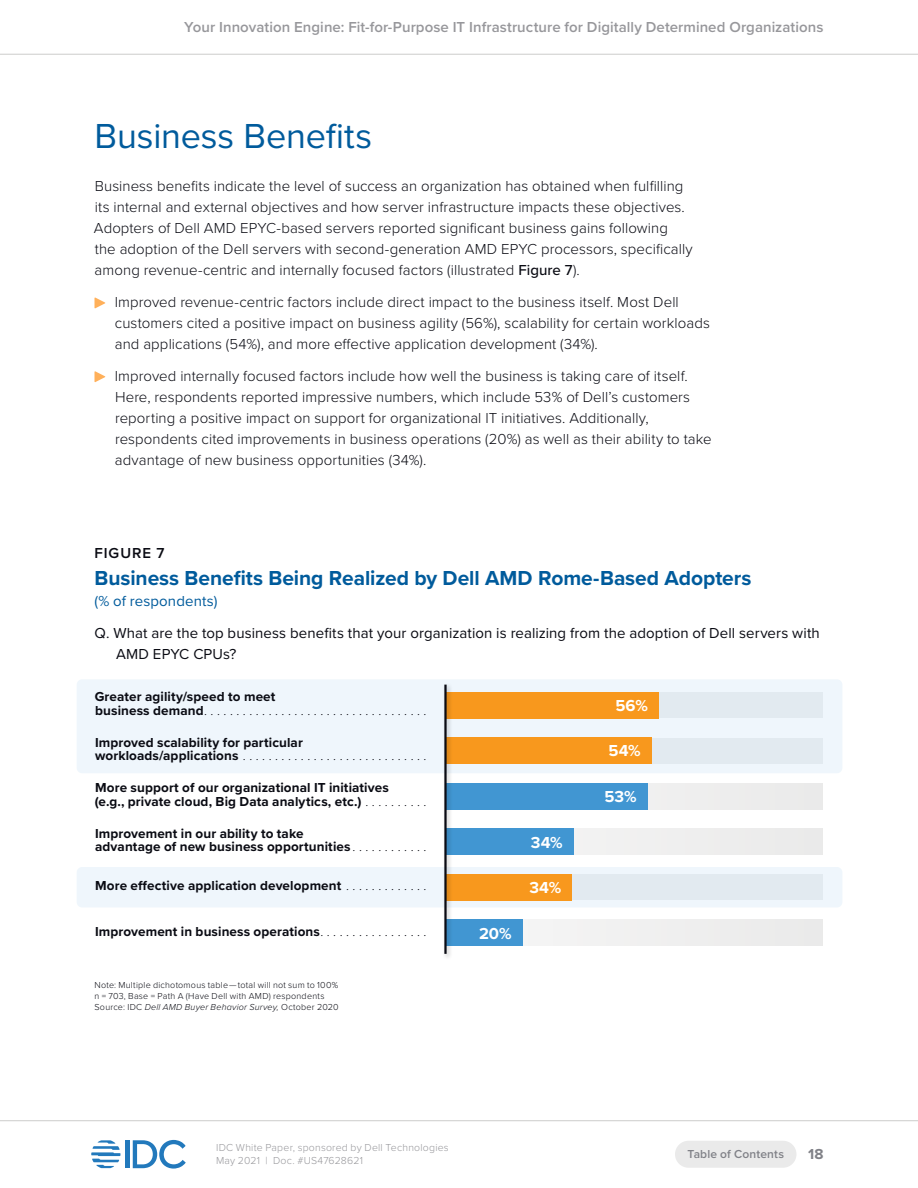
<style>
.page{position:relative;width:918px;height:1188px;background:#fff}
.page>*{position:absolute;margin:0;border:0;box-sizing:border-box;transform-origin:0 0}
.t1{font:36px "Proxima Nova";letter-spacing:-.005em;color:#005b9c}
.t2{font:700 21px "Proxima Nova";letter-spacing:-.005em;color:#005b9c}
.t3{font:700 16.5px "Proxima Nova";letter-spacing:.005em;color:#fff}
.t4{font:300 15px/21px "Proxima Nova";letter-spacing:.005em;color:#0a0b13}
.t5{font:15px/21px "Proxima Nova";letter-spacing:.005em;color:#0a0b13}
.t6{font:600 15px "Proxima Nova";letter-spacing:.005em;color:#97979b}
.t7{font:15px "Proxima Nova";letter-spacing:.01em;color:#005b9c}
.t8{font:600 15px "Proxima Nova";letter-spacing:.06em;color:#0a0b13}
.t9{font:700 15px "Proxima Nova";color:#808187}
.t10{font:700 13.5px/13.5px "Proxima Nova";letter-spacing:.01em;color:#0a0b13}
.t11{font:600 12px "Proxima Nova";letter-spacing:.015em;color:#808187}
.t12{font:300 10.5px/13.5px "Proxima Nova";letter-spacing:.02em;color:#97979b}
.t13{font:300 9px/10.8px "Proxima Nova";letter-spacing:.025em;color:#0a0b13}
.s1{font-weight:500}
.s2{font-weight:300}
.s3{font-style:italic}
</style>
<div class="page">
<div style="left:675px;top:1141px;width:121px;height:27px;background:#eaeaea;border-radius:14px"></div>
<hr style="left:0;top:1120px;width:918px;height:1px;background:#cccccb">
<hr style="left:0;top:54px;width:918px;height:1px;background:#cccccb">
<hr style="left:125px;top:1140px;width:4px;height:28px;background:#2279bc">
<svg style="left:133px;top:1140px;width:53px;height:29px"></svg>
<svg style="left:91px;top:1140px;width:29px;height:28px"></svg>
<div style="left:77px;top:679px;width:765px;height:94px;background:#eff6fc;border-radius:5px"></div>
<div style="left:77px;top:867px;width:765px;height:41px;background:#eff6fc;border-radius:5px"></div>
<svg style="left:94px;top:297px;width:11px;height:12px"></svg>
<svg style="left:94px;top:371px;width:11px;height:11px"></svg>
<div style="left:446px;top:920px;width:377px;height:26px;background:#efefef"></div>
<div style="left:446px;top:874px;width:377px;height:26px;background:#e2eaf0"></div>
<div style="left:446px;top:829px;width:377px;height:26px;background:#eee"></div>
<div style="left:446px;top:783px;width:377px;height:26px;background:#ededed"></div>
<div style="left:446px;top:738px;width:377px;height:26px;background:#e2eaf0"></div>
<div style="left:446px;top:692px;width:377px;height:26px;background:#e2eaf0"></div>
<div style="left:446px;top:692px;width:213px;height:26px;background:#f8981d"></div>
<div style="left:446px;top:738px;width:206px;height:26px;background:#f8981d"></div>
<div style="left:446px;top:783px;width:201px;height:26px;background:#4196d2"></div>
<div style="left:446px;top:829px;width:128px;height:26px;background:#4196d2"></div>
<div style="left:446px;top:874px;width:126px;height:26px;background:#f8981d"></div>
<div style="left:446px;top:920px;width:76px;height:26px;background:#4196d2"></div>
<div style="left:442px;top:682px;width:12px;height:278px;background:#000;opacity:.25"></div>
<hr style="left:444px;top:685px;width:3px;height:269px;background:#0a0b13">
<p class="t6" style="left:184px;top:16px;width:641px">Your Innovation Engine: Fit-for-Purpose IT Infrastructure for Digitally Determined Organizations</p>
<h1 class="t1" style="left:95px;top:110px;width:279px">Business Benefits</h1>
<p class="t4" style="left:94px;top:175px;width:600px">Business benefits indicate the level of success an organization has obtained when fulfilling its internal and external objectives and how server infrastructure impacts these objectives.<br>Adopters of Dell AMD EPYC-based servers reported significant business gains following<br>the adoption of the Dell servers with second-generation AMD EPYC processors, specifically among revenue-centric and internally focused factors (illustrated <span class="s1">Figure 7</span>).</p>
<p class="t4" style="left:115px;top:291px;width:597px">Improved revenue-centric factors include direct impact to the business itself. Most Dell customers cited a positive impact on business agility (56%), scalability for certain workloads and applications (54%), and more effective application development (34%).</p>
<p class="t4" style="left:115px;top:364px;width:598px">Improved internally focused factors include how well the business is taking care of itself.<br>Here, respondents reported impressive numbers, which include 53% of Dell’s customers reporting a positive impact on support for organizational IT initiatives. Additionally, respondents cited improvements in business operations (20%) as well as their ability to take advantage of new business opportunities (34%).</p>
<p class="t8" style="left:94px;top:542px;width:71px">FIGURE 7</p>
<h2 class="t2" style="left:94px;top:562px;width:659px">Business Benefits Being Realized by Dell AMD Rome-Based Adopters</h2>
<p class="t7" style="left:94px;top:590px;width:124px">(% of respondents)</p>
<p class="t5" style="left:116px;top:622px;width:705px;text-indent:-22px">Q. What are the top business benefits that your organization is realizing from the adoption of Dell servers with<br>AMD EPYC CPUs?</p>
<p class="t10" style="left:95px;top:690px;width:182px">Greater agility/speed to meet business demand<span class="s2">....................................</span></p>
<p class="t3" style="left:616px;top:693px;width:34px">56%</p>
<p class="t3" style="left:609px;top:739px;width:34px">54%</p>
<p class="t3" style="left:604px;top:784px;width:34px">53%</p>
<p class="t10" style="left:95px;top:735px;width:209px">Improved scalability for particular workloads/applications<span class="s2">..............................</span></p>
<p class="t10" style="left:95px;top:781px;width:296px">More support of our organizational IT initiatives (e.g., private cloud, Big Data analytics, etc.)<span class="s2">...........</span></p>
<p class="t10" style="left:95px;top:826px;width:260px">Improvement in our ability to take advantage of new business opportunities<span class="s2">.............</span></p>
<p class="t10" style="left:95px;top:879px;width:252px">More effective application development<span class="s2">..............</span></p>
<p class="t10" style="left:95px;top:924px;width:229px">Improvement in business operations<span class="s2">..................</span></p>
<p class="t13" style="left:94px;top:980px;width:246px">Note: Multiple dichotomous table — total will not sum to 100% n = 703, Base = Path A (Have Dell with AMD) respondents<br>Source: IDC <span class="s3">Dell AMD Buyer Behavior Survey,</span> October 2020</p>
<p class="t3" style="left:479px;top:921px;width:34px">20%</p>
<p class="t3" style="left:531px;top:830px;width:33px">34%</p>
<p class="t3" style="left:530px;top:875px;width:33px">34%</p>
<p class="t12" style="left:216px;top:1140px;width:234px">IDC White Paper, sponsored by Dell Technologies<br>May 2021 | Doc. #US47628621</p>
<p class="t9" style="left:808px;top:1142px;width:17px">18</p>
<p class="t11" style="left:687px;top:1145px;width:98px">Table of Contents</p>
</div>
